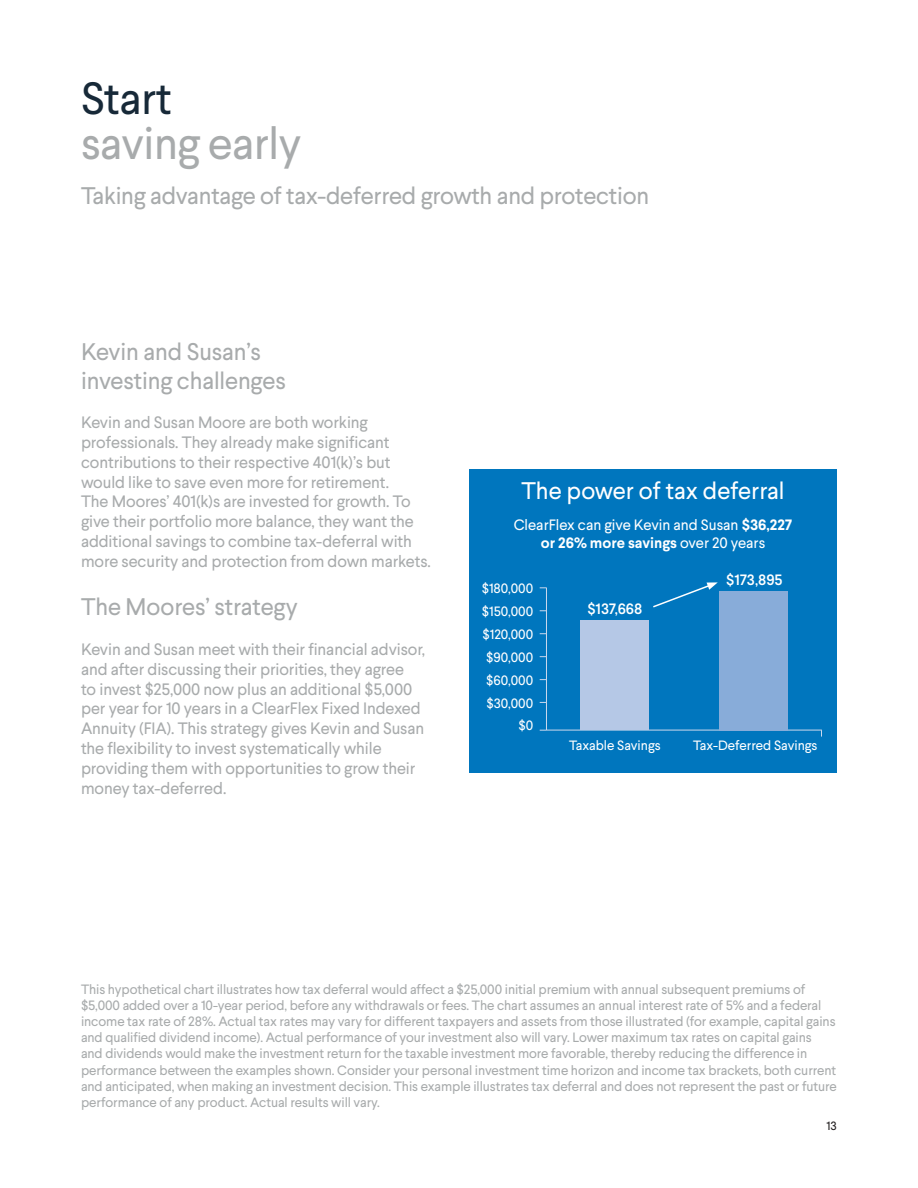
<style>
.page{position:relative;width:918px;height:1188px;background:#fff}
.page>*{position:absolute;margin:0;border:0;box-sizing:border-box;transform-origin:0 0}
.Headline{font:45px/45px "Larsseit";letter-spacing:-.01em;color:#a8abac}
.Headline-2{font:24px/28.8px "Larsseit";letter-spacing:-.01em;color:#a8abac}
.t1{font:24px "Larsseit";color:#fff}
.Headline-3{font:16.5px/19.8px "Larsseit";letter-spacing:-.005em;color:#a8abac}
.t2{font:15px/18px "Larsseit";color:#fff;text-align:center}
.t3{font:500 15px "Larsseit";color:#fff}
.Headline-4{font:13.5px/16.2px "Larsseit";letter-spacing:-.005em;color:#a8abac}
.t4{font:13.5px "Larsseit";color:#fff}
.t5{font:12px "Larsseit";color:#231f20}
.s1{color:#172938}
.s2{font-weight:700}
</style>
<div class="page">
<div style="left:469px;top:469px;width:368px;height:304px;background:#0076be"></div>
<svg style="left:540px;top:582px;width:282px;height:155px"></svg>
<p class="Headline" style="left:81px;top:75px;width:222px"><span class="s1">Start </span>saving early</p>
<p class="Headline-2" style="left:81px;top:181px;width:570px">Taking advantage of tax-deferred growth and protection</p>
<p class="Headline-2" style="left:81px;top:337px;width:207px">Kevin and Susan’s investing challenges</p>
<p class="Headline-3" style="left:81px;top:412px;width:351px">Kevin and Susan Moore are both working professionals. They already make significant contributions to their respective 401(k)’s but would like to save even more for retirement.<br>The Moores’ 401(k)s are invested for growth. To give their portfolio more balance, they want the additional savings to combine tax-deferral with more security and protection from down markets.</p>
<p class="Headline-2" style="left:81px;top:592px;width:218px">The Moores’ strategy</p>
<p class="Headline-3" style="left:81px;top:639px;width:346px">Kevin and Susan meet with their financial advisor, and after discussing their priorities, they agree<br>to invest $25,000 now plus an additional $5,000 per year for 10 years in a ClearFlex Fixed Indexed Annuity (FIA). This strategy gives Kevin and Susan the flexibility to invest systematically while providing them with opportunities to grow their money tax‑deferred.</p>
<p class="t1" style="left:521px;top:476px;width:265px">The power of tax deferral</p>
<p class="t2" style="left:514px;top:515px;width:280px">ClearFlex can give Kevin and Susan <span class="s2">$36,227 or 26% more savings</span> over 20 years</p>
<p class="t4" style="left:482px;top:579px;width:53px">$180,000</p>
<p class="t4" style="left:482px;top:602px;width:53px">$150,000</p>
<p class="t4" style="left:482px;top:625px;width:52px">$120,000</p>
<p class="t4" style="left:486px;top:648px;width:49px">$90,000</p>
<p class="t4" style="left:486px;top:671px;width:49px">$60,000</p>
<p class="t4" style="left:487px;top:694px;width:48px">$30,000</p>
<p class="t4" style="left:518px;top:717px;width:16px">$0</p>
<p class="t3" style="left:587px;top:599px;width:57px">$137,668</p>
<p class="t3" style="left:726px;top:570px;width:58px">$173,895</p>
<p class="t4" style="left:569px;top:737px;width:93px">Taxable Savings</p>
<p class="t4" style="left:693px;top:737px;width:126px">Tax-Deferred Savings</p>
<p class="Headline-4" style="left:81px;top:981px;width:757px">This hypothetical chart illustrates how tax deferral would affect a $25,000 initial premium with annual subsequent premiums of $5,000 added over a 10-year period, before any withdrawals or fees. The chart assumes an annual interest rate of 5% and a federal income tax rate of 28%. Actual tax rates may vary for different taxpayers and assets from those illustrated (for example, capital gains and qualified dividend income). Actual performance of your investment also will vary. Lower maximum tax rates on capital gains and dividends would make the investment return for the taxable investment more favorable, thereby reducing the difference in performance between the examples shown. Consider your personal investment time horizon and income tax brackets, both current and anticipated, when making an investment decision. This example illustrates tax deferral and does not represent the past or future performance of any product. Actual results will vary.</p>
<p class="t5" style="left:827px;top:1118px;width:12px">13</p>
</div>
